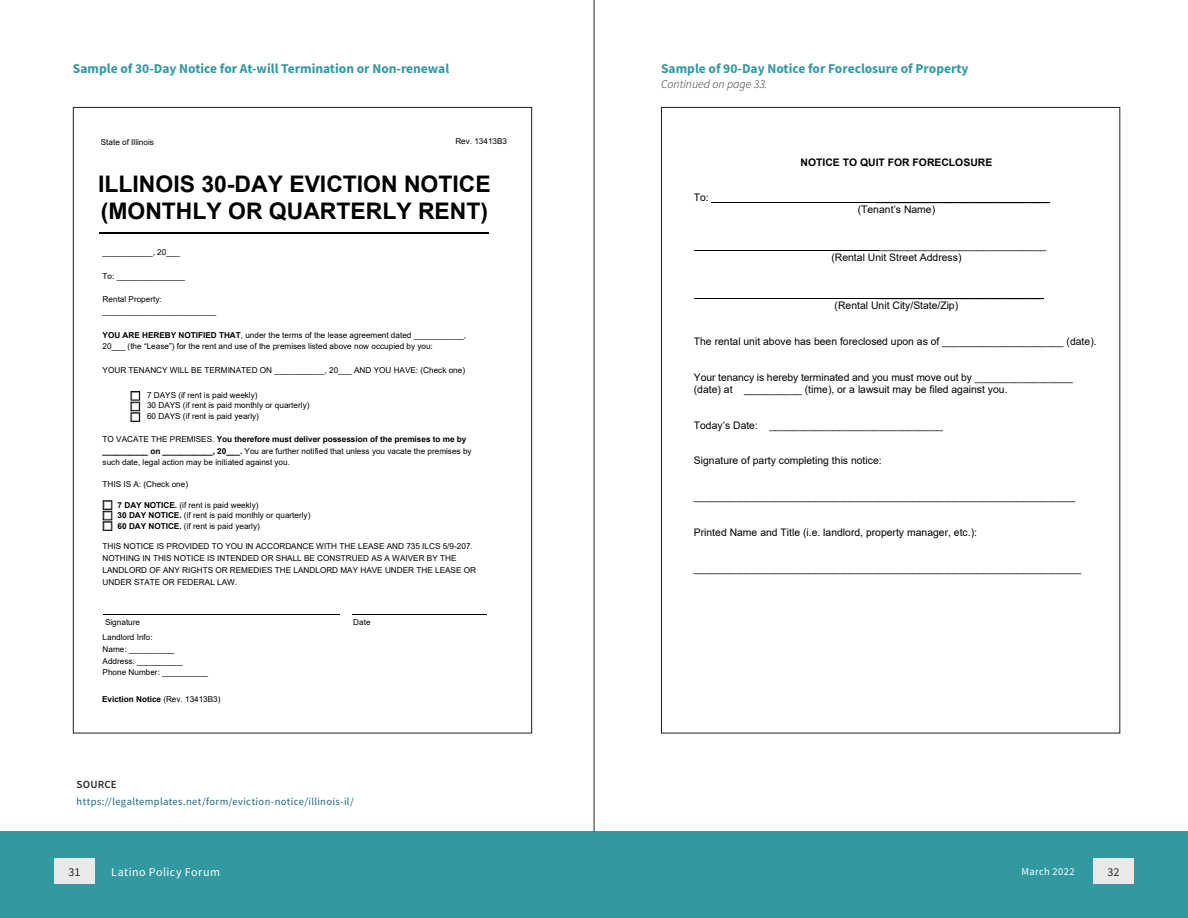
<style>
.page{position:relative;width:1188px;height:918px;background:#fff}
.page>*{position:absolute;margin:0;border:0;box-sizing:border-box;transform-origin:0 0}
.t1{font:700 22.8px/27.5px "Arial";color:#000}
._100_Slogan_black_So{font:700 13.5px "Source Sans Pro";color:#3399a1}
._100_Slogan_black_So-2{font:italic 300 12px "Source Sans Pro";color:#26292b}
._9_Contents_black_So{font:12px "Source Sans Pro";letter-spacing:.04em;color:#fff}
._7_Contents_black_C{font:12px "Source Sans Pro";color:#26292b}
._6_Contents_black_So{font:600 10.95px "Source Sans Pro";letter-spacing:.015em;color:#26292b}
._6_Contents_black_So-2{font:10.5px "Source Sans Pro";letter-spacing:.035em;color:#176883}
._9_Contents_black_So-2{font:10.5px "Source Sans Pro";letter-spacing:.035em;color:#fff}
.t2{font:10.35px/12px "Arial";color:#000}
.t3{font:700 10.35px "Arial";color:#000}
.t4{font:8.1px/11.7px "Arial";color:#000}
.t5{font:700 8.1px "Arial";color:#000}
.s1{font-weight:700}
.s2{font-family:"MS Gothic"}
.s3{font-weight:400}
</style>
<div class="page">
<div style="left:0;top:832px;width:1188px;height:86px;background:#3399a1"></div>
<hr style="left:594px;top:0;width:1px;height:832px;background:#231f20">
<div style="left:54px;top:859px;width:41px;height:25px;background:#e9e9e9"></div>
<div style="left:1093px;top:859px;width:41px;height:25px;background:#e9e9e9"></div>
<hr style="left:712px;top:203px;width:338px;height:1px;background:#000">
<hr style="left:694px;top:250px;width:185px;height:1px;background:#000">
<hr style="left:694px;top:298px;width:349px;height:1px;background:#000">
<hr style="left:99px;top:232px;width:390px;height:1px;background:#000">
<hr style="left:99px;top:233px;width:390px;height:1px;background:#000">
<hr style="left:103px;top:614px;width:237px;height:1px;background:#000">
<hr style="left:352px;top:614px;width:134px;height:1px;background:#000">
<div style="left:131px;top:391px;width:9px;height:10px;border:1px solid #000"></div>
<div style="left:131px;top:402px;width:9px;height:9px;border:1px solid #000"></div>
<svg style="left:131px;top:392px;width:8px;height:20px"></svg>
<div style="left:131px;top:412px;width:9px;height:10px;border:1px solid #000"></div>
<div style="left:103px;top:500px;width:9px;height:10px;border:1px solid #000"></div>
<div style="left:103px;top:511px;width:9px;height:9px;border:1px solid #000"></div>
<svg style="left:104px;top:501px;width:7px;height:20px"></svg>
<div style="left:103px;top:521px;width:9px;height:10px;border:1px solid #000"></div>
<p class="_100_Slogan_black_So" style="left:73px;top:60px;width:378px">Sample of 30-Day Notice for At-will Termination or Non-renewal</p>
<p class="t4" style="left:455px;top:136px;width:53px">Rev. 13413B3</p>
<p class="t4" style="left:101px;top:137px;width:55px">State of Illinois</p>
<p class="t1" style="left:98px;top:171px;width:394px">ILLINOIS 30-DAY EVICTION NOTICE (MONTHLY OR QUARTERLY RENT)</p>
<p class="t4" style="left:103px;top:247px;width:79px">___________, 20___</p>
<p class="t4" style="left:103px;top:270px;width:84px">To: _______________</p>
<p class="t4" style="left:103px;top:294px;width:115px">Rental Property: _________________________</p>
<p class="t4" style="left:103px;top:329px;width:365px"><span class="s1">YOU ARE HEREBY NOTIFIED THAT</span>, under the terms of the lease agreement dated ___________,<br>20___ (the “Lease”) for the rent and use of the premises listed above now occupied by you:</p>
<p class="t4" style="left:103px;top:364px;width:364px">YOUR TENANCY WILL BE TERMINATED ON ___________, 20___ AND YOU HAVE: (Check one)</p>
<p class="t4" style="left:132px;top:390px;width:179px;line-height:10.5px"><span class="s2">☐</span> 7 DAYS (if rent is paid weekly)<br><span class="s2">☐</span> 30 DAYS (if rent is paid monthly or quarterly) <span class="s2">☐</span> 60 DAYS (if rent is paid yearly)</p>
<p class="t4" style="left:103px;top:433px;width:371px">TO VACATE THE PREMISES. <span class="s1">You therefore must deliver possession of the premises to me by __________ on ___________, 20___.</span> You are further notified that unless you vacate the premises by such date, legal action may be initiated against you.</p>
<p class="t4" style="left:103px;top:478px;width:87px">THIS IS A: (Check one)</p>
<p class="t4" style="left:103px;top:500px;width:209px;line-height:10.5px"><span class="s2">☐</span> <span class="s1">7 DAY NOTICE.</span> (if rent is paid weekly)<br><span class="s2">☐</span> <span class="s1">30 DAY NOTICE.</span> (if rent is paid monthly or quarterly) <span class="s2">☐</span> <span class="s1">60 DAY NOTICE.</span> (if rent is paid yearly)</p>
<p class="t4" style="left:103px;top:541px;width:375px">THIS NOTICE IS PROVIDED TO YOU IN ACCORDANCE WITH THE LEASE AND 735 ILCS 5/9-207.<br>NOTHING IN THIS NOTICE IS INTENDED OR SHALL BE CONSTRUED AS A WAIVER BY THE LANDLORD OF ANY RIGHTS OR REMEDIES THE LANDLORD MAY HAVE UNDER THE LEASE OR UNDER STATE OR FEDERAL LAW.</p>
<p class="t4" style="left:105px;top:616px;width:37px">Signature</p>
<p class="t4" style="left:353px;top:616px;width:19px">Date</p>
<p class="t4" style="left:103px;top:631px;width:107px">Landlord Info:<br>Name: __________<br>Address: __________<br>Phone Number: __________</p>
<p class="t5" style="left:102px;top:694px;width:120px">Eviction Notice <span class="s3">(Rev. 13413B3)</span></p>
<p class="_6_Contents_black_So" style="left:77px;top:777px;width:42px">SOURCE</p>
<p class="_6_Contents_black_So-2" style="left:77px;top:794px;width:279px">https://legaltemplates.net/form/eviction-notice/illinois-il/</p>
<p class="_100_Slogan_black_So" style="left:661px;top:60px;width:309px">Sample of 90-Day Notice for Foreclosure of Property</p>
<p class="_100_Slogan_black_So-2" style="left:661px;top:77px;width:108px">Continued on page 33.</p>
<p class="t3" style="left:801px;top:155px;width:193px">NOTICE TO QUIT FOR FORECLOSURE</p>
<p class="t2" style="left:694px;top:192px;width:17px">To:</p>
<p class="t2" style="left:858px;top:192px;width:194px;text-indent:19px">______________________________ (Tenant’s Name)</p>
<p class="t2" style="left:831px;top:240px;width:216px;text-indent:47px">_____________________________ (Rental Unit Street Address)</p>
<p class="t2" style="left:835px;top:287px;width:210px;text-indent:41px">_____________________________ (Rental Unit City/State/Zip)</p>
<p class="t2" style="left:694px;top:335px;width:404px">The rental unit above has been foreclosed upon as of _____________________ (date).</p>
<p class="t2" style="left:694px;top:371px;width:381px">Your tenancy is hereby terminated and you must move out by _________________ (date) at __________ (time), or a lawsuit may be filed against you.</p>
<p class="t2" style="left:694px;top:419px;width:251px">Today’s Date: ______________________________</p>
<p class="t2" style="left:694px;top:455px;width:189px">Signature of party completing this notice:</p>
<p class="t2" style="left:694px;top:491px;width:383px">__________________________________________________________________</p>
<p class="t2" style="left:694px;top:526px;width:285px">Printed Name and Title (i.e. landlord, property manager, etc.):</p>
<p class="t2" style="left:694px;top:562px;width:389px">___________________________________________________________________</p>
<p class="_7_Contents_black_C" style="left:69px;top:864px;width:13px">31</p>
<p class="_9_Contents_black_So" style="left:111px;top:864px;width:110px">Latino Policy Forum</p>
<p class="_9_Contents_black_So-2" style="left:1022px;top:865px;width:55px">March 2022</p>
<p class="_7_Contents_black_C" style="left:1108px;top:864px;width:14px">32</p>
</div>
